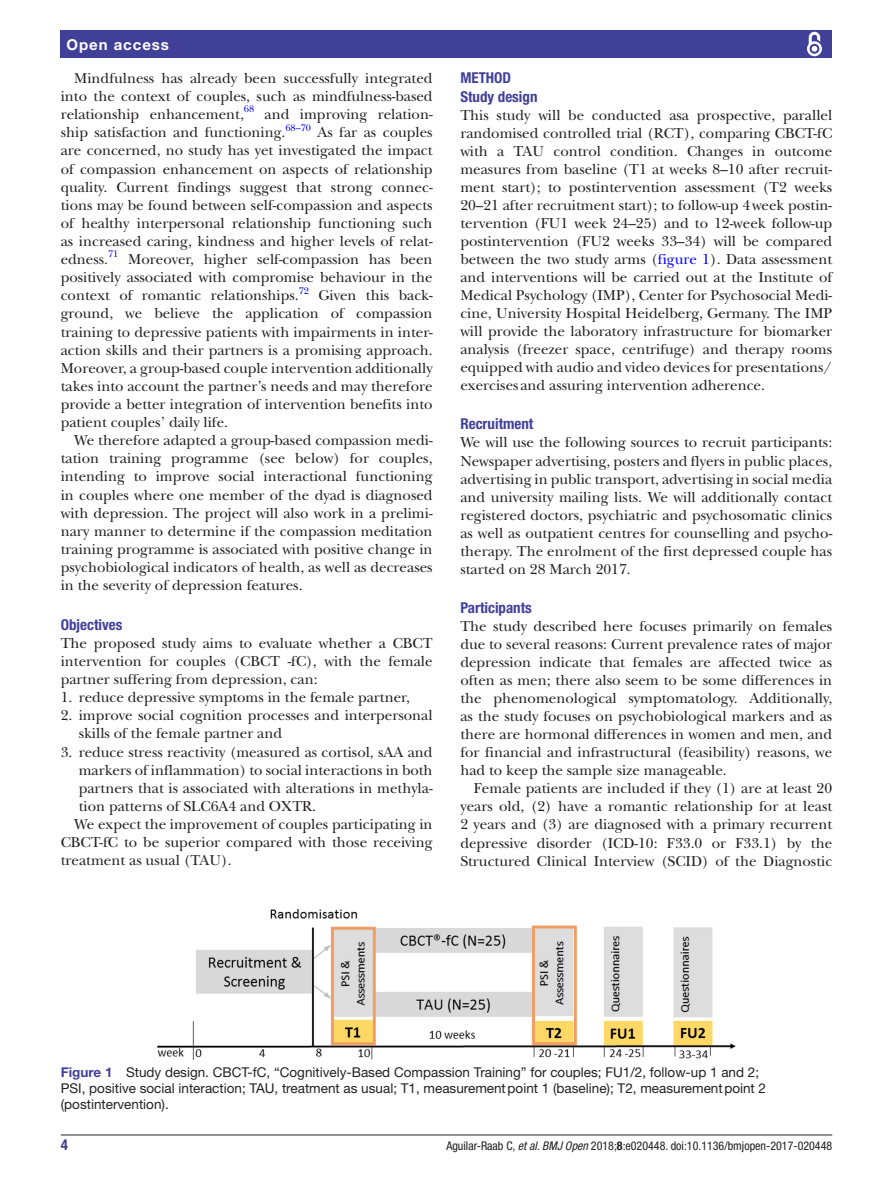
<style>
.page{position:relative;width:893px;height:1191px;background:#fff}
.page>*{position:absolute;margin:0;border:0;box-sizing:border-box;transform-origin:0 0}
.t1{font:15px/18px "New Baskerville";color:#231f20;text-align:justify}
.t2{font:700 condensed 15px/18px "Helvetica Neue LT Std";color:#414099}
.t3{font:700 15px "Helvetica Neue LT Std";letter-spacing:.065em;color:#fff}
.t4{font:13.5px/16.2px "Helvetica Neue LT Std";color:#231f20}
.t5{font:condensed 12px "Helvetica Neue LT Std";color:#231f20}
.t6{font:9.9px "New Baskerville";color:#00f}
.s1{color:#00f}
.s2{font-weight:700;color:#414099}
.s3{font-style:italic}
.s4{font-weight:700}
</style>
<div class="page">
<hr style="left:61px;top:1134px;width:771px;height:1px;background:#231f20">
<div style="left:61px;top:31px;width:771px;height:27px;background:#414099"></div>
<svg style="left:807px;top:31px;width:15px;height:26px"></svg>
<img style="left:157px;top:909px;width:579px;height:150px">
<p class="t3" style="left:66px;top:35px;width:104px">Open access</p>
<p class="t1" style="left:61px;top:69px;width:373px;text-indent:14px">Mindfulness has already been successfully integrated into the context of couples, such as mindfulness-based relationship enhancement,</p>
<p class="t6" style="left:244px;top:103px;width:12px">68</p>
<p class="t1" style="left:61px;top:105px;width:373px;text-indent:204px">and improving relation&shy;ship satisfaction and functioning.</p>
<p class="t6" style="left:285px;top:122px;width:27px">68–70</p>
<p class="t1" style="left:61px;top:123px;width:373px;text-indent:257px">As far as couples are concerned, no study has yet investigated the impact of compassion enhancement on aspects of relationship quality. Current findings suggest that strong connec&shy;tions may be found between self-compassion and aspects of healthy interpersonal relationship functioning such as increased caring, kindness and higher levels of relat&shy;edness.</p>
<p class="t6" style="left:108px;top:248px;width:12px">71</p>
<p class="t1" style="left:61px;top:250px;width:373px;text-indent:67px">Moreover, higher self-compassion has been positively associated with compromise behaviour in the context of romantic relationships.</p>
<p class="t6" style="left:299px;top:285px;width:12px">72</p>
<p class="t1" style="left:61px;top:286px;width:373px;text-indent:258px">Given this back&shy;ground, we believe the application of compassion training to depressive patients with impairments in inter&shy;action skills and their partners is a promising approach.<br>Moreover, a group-based couple intervention additionally takes into account the partner’s needs and may therefore provide a better integration of intervention benefits into patient couples’ daily life.</p>
<p class="t1" style="left:61px;top:431px;width:373px;text-indent:13px">We therefore adapted a group-based compassion medi&shy;tation training programme (see below) for couples, intending to improve social interactional functioning in couples where one member of the dyad is diagnosed with depression. The project will also work in a prelimi&shy;nary manner to determine if the compassion meditation training programme is associated with positive change in psychobiological indicators of health, as well as decreases in the severity of depression features.</p>
<p class="t2" style="left:61px;top:615px;width:63px">Objectives</p>
<p class="t1" style="left:61px;top:634px;width:373px">The proposed study aims to evaluate whether a CBCT intervention for couples (CBCT -fC), with the female partner suffering from depression, can:</p>
<p class="t1" style="left:61px;top:688px;width:351px">1. reduce depressive symptoms in the female partner,</p>
<p class="t1" style="left:79px;top:706px;width:355px;text-indent:-18px">2. improve social cognition processes and interpersonal skills of the female partner and</p>
<p class="t1" style="left:61px;top:742px;width:373px">3. reduce stress reactivity (measured as cortisol, sAA and</p>
<p class="t1" style="left:79px;top:761px;width:355px">markers of inflammation) to social interactions in both</p>
<p class="t1" style="left:79px;top:779px;width:355px">partners that is associated with alterations in methyla-</p>
<p class="t1" style="left:79px;top:797px;width:239px">tion patterns of SLC6A4 and OXTR.</p>
<p class="t1" style="left:74px;top:815px;width:360px">We expect the improvement of couples participating in</p>
<p class="t1" style="left:61px;top:833px;width:373px">CBCT-fC to be superior compared with those receiving</p>
<p class="t1" style="left:61px;top:851px;width:172px">treatment as usual (TAU).</p>
<p class="t2" style="left:460px;top:69px;width:79px">Method<br>Study design</p>
<p class="t1" style="left:460px;top:106px;width:373px">This study will be conducted asa prospective, parallel randomised controlled trial (RCT), comparing CBCT-fC with a TAU control condition. Changes in outcome measures from baseline (T1 at weeks 8–10 after recruit&shy;ment start); to postintervention assessment (T2 weeks 20–21 after recruitment start); to follow-up 4week postin&shy;tervention (FU1 week 24–25) and to 12-week follow-up postintervention (FU2 weeks 33–34) will be compared between the two study arms (<span class="s1">figure 1</span>). Data assessment and interventions will be carried out at the Institute of Medical Psychology (IMP), Center for Psychosocial Medi&shy;cine, University Hospital Heidelberg, Germany. The IMP will provide the laboratory infrastructure for biomarker analysis (freezer space, centrifuge) and therapy rooms equipped with audio and video devices for presentations/ exercises and assuring intervention adherence.</p>
<p class="t2" style="left:460px;top:415px;width:75px">Recruitment</p>
<p class="t1" style="left:460px;top:434px;width:373px">We will use the following sources to recruit participants:<br>Newspaper advertising, posters and flyers in public places, advertising in public transport, advertising in social media and university mailing lists. We will additionally contact registered doctors, psychiatric and psychosomatic clinics as well as outpatient centres for counselling and psycho&shy;therapy. The enrolment of the first depressed couple has started on 28 March 2017.</p>
<p class="t2" style="left:460px;top:598px;width:73px">Participants</p>
<p class="t1" style="left:460px;top:617px;width:373px">The study described here focuses primarily on females due to several reasons: Current prevalence rates of major depression indicate that females are affected twice as often as men; there also seem to be some differences in the phenomenological symptomatology. Additionally, as the study focuses on psychobiological markers and as there are hormonal differences in women and men, and for financial and infrastructural (feasibility) reasons, we had to keep the sample size manageable.</p>
<p class="t1" style="left:460px;top:779px;width:373px;text-indent:14px">Female patients are included if they (1) are at least 20 years old, (2) have a romantic relationship for at least 2 years and (3) are diagnosed with a primary recurrent depressive disorder (ICD-10: F33.0 or F33.1) by the Structured Clinical Interview (SCID) of the Diagnostic</p>
<p class="t4" style="left:61px;top:1063px;width:707px"><span class="s2">Figure 1</span> Study design. CBCT-fC, “Cognitively-Based Compassion Training” for couples; FU1/2, follow-up 1 and 2;<br>PSI, positive social interaction; TAU, treatment as usual; T1, measurementpoint 1 (baseline); T2, measurementpoint 2 (postintervention).</p>
<p class="t2" style="left:61px;top:1135px;width:9px">4</p>
<p class="t5" style="left:446px;top:1138px;width:387px">Aguilar-Raab C, <span class="s3">et al</span>. <span class="s3">BMJ Open</span> 2018;<span class="s4">8</span>:e020448. doi:10.1136/bmjopen-2017-020448</p>
</div>
